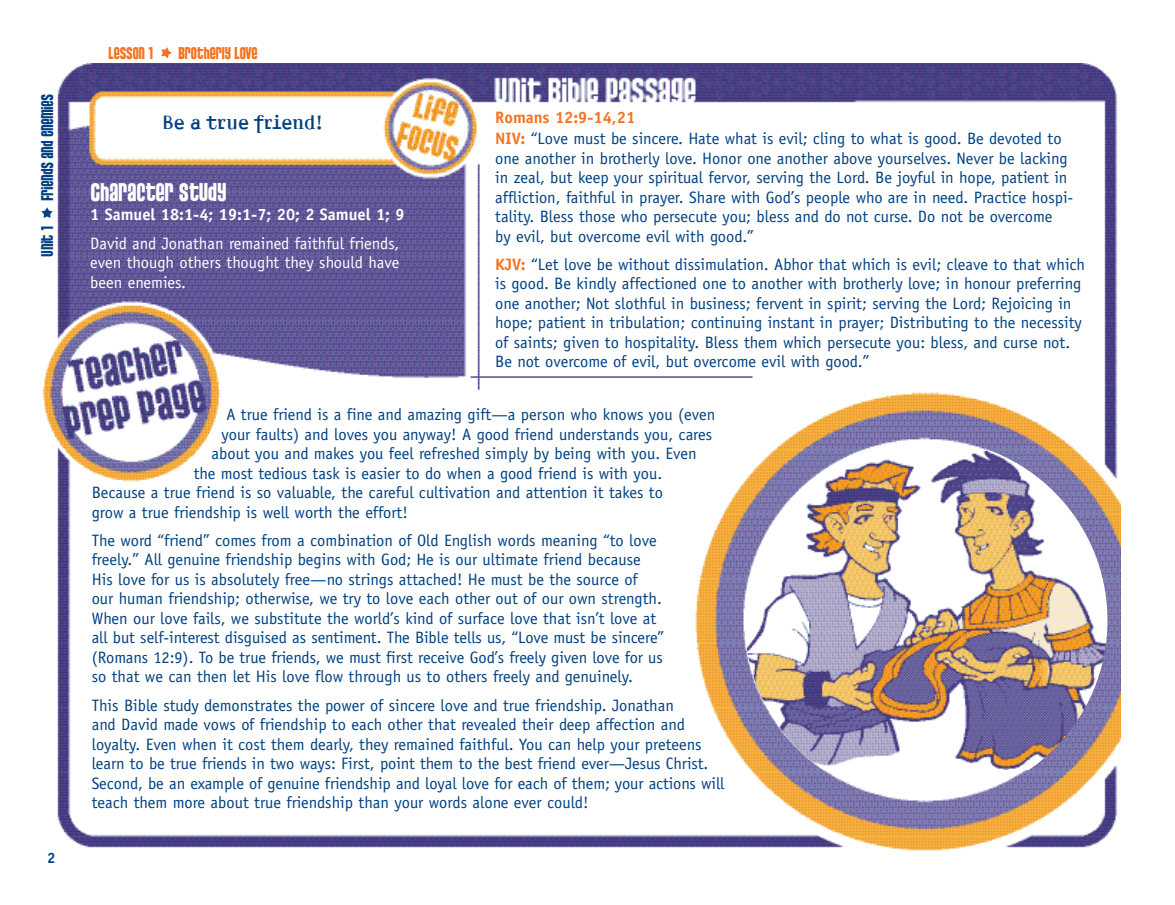
<style>
.page{position:relative;width:1175px;height:905px;background:#fff}
.page>*{position:absolute;margin:0;border:0;box-sizing:border-box;transform-origin:0 0}
.t1{font:54px "Pussycat Snickers";color:#014181}
.t2{font:54px "Pussycat Snickers";color:#f47321}
.t3{font:27px "Pussycat Snickers";color:#fff}
.t4{font:18px "Pussycat Snickers";color:#014181}
.t5{font:18px "Pussycat Snickers";color:#f47321}
.t6{font:300 18px "Amplifier";color:#014181}
.t7{font:16.5px/19.5px "Officina Sans";color:#014181}
.t8{font:16.5px/19.5px "Officina Sans";color:#fff;text-align:justify}
.t9{font:700 16.5px "Officina Sans";color:#fff}
.t10{font:700 15px "Officina Sans";color:#014181}
.s1{font-weight:700;color:#f47321}
</style>
<div class="page">
<img style="left:42px;top:63px;width:1078px;height:788px">
<img style="left:744px;top:452px;width:363px;height:318px">
<p class="t4" style="left:37px;top:201px;width:108px;rotate:-90deg">FRIENDS AND ENEMIES</p>
<h1 class="t1" style="left:14px;top:220px;width:15px;rotate:-90deg">-</h1>
<p class="t4" style="left:37px;top:257px;width:32px;rotate:-90deg">UNIT 1</p>
<p class="t10" style="left:47px;top:852px;width:10px">2</p>
<p class="t5" style="left:108px;top:43px;width:46px">LESSON 1</p>
<h1 class="t2" style="left:159px;top:20px;width:14px">-</h1>
<p class="t5" style="left:178px;top:43px;width:81px">BROTHERLY LOVE</p>
<p class="t6" style="left:162px;top:113px;width:162px">Be a true friend!</p>
<h2 class="t3" style="left:90px;top:177px;width:137px">CHARACTER STUDY</h2>
<p class="t9" style="left:90px;top:208px;width:316px">1 Samuel 18:1-4; 19:1-7; 20; 2 Samuel 1; 9</p>
<p class="t8" style="left:90px;top:234px;width:311px">David and Jonathan remained faithful friends, even though others thought they should have been enemies.</p>
<p class="t7" style="left:495px;top:108px;width:568px;line-height:21px"><span class="s1">Romans 12:9-14,21<br>NIV:</span> “Love must be sincere. Hate what is evil; cling to what is good. Be devoted to</p>
<p class="t7" style="left:495px;top:149px;width:579px">one another in brotherly love. Honor one another above yourselves. Never be lacking in zeal, but keep your spiritual fervor, serving the Lord. Be joyful in hope, patient in affliction, faithful in prayer. Share with God’s people who are in need. Practice hospi&shy;tality. Bless those who persecute you; bless and do not curse. Do not be overcome<br>by evil, but overcome evil with good.”</p>
<p class="t7" style="left:495px;top:256px;width:591px"><span class="s1">KJV:</span> “Let love be without dissimulation. Abhor that which is evil; cleave to that which is good. Be kindly affectioned one to another with brotherly love; in honour preferring one another; Not slothful in business; fervent in spirit; serving the Lord; Rejoicing in hope; patient in tribulation; continuing instant in prayer; Distributing to the necessity of saints; given to hospitality. Bless them which persecute you: bless, and curse not.<br>Be not overcome of evil, but overcome evil with good.”</p>
<p class="t7" style="left:226px;top:406px;width:490px">A true friend is a fine and amazing gift—a person who knows you (even</p>
<p class="t7" style="left:221px;top:425px;width:492px">your faults) and loves you anyway! A good friend understands you, cares</p>
<p class="t7" style="left:212px;top:445px;width:486px">about you and makes you feel refreshed simply by being with you. Even</p>
<p class="t7" style="left:194px;top:464px;width:470px">the most tedious task is easier to do when a good friend is with you.</p>
<p class="t7" style="left:92px;top:484px;width:573px">Because a true friend is so valuable, the careful cultivation and attention it takes to</p>
<p class="t7" style="left:92px;top:503px;width:317px">grow a true friendship is well worth the effort!</p>
<p class="t7" style="left:92px;top:532px;width:574px">The word “friend” comes from a combination of Old English words meaning “to love freely.” All genuine friendship begins with God; He is our ultimate friend because His love for us is absolutely free—no strings attached! He must be the source of<br>our human friendship; otherwise, we try to love each other out of our own strength.<br>When our love fails, we substitute the world’s kind of surface love that isn’t love at all but self-interest disguised as sentiment. The Bible tells us, “Love must be sincere” (Romans 12:9). To be true friends, we must first receive God’s freely given love for us so that we can then let His love flow through us to others freely and genuinely.</p>
<p class="t7" style="left:92px;top:696px;width:634px">This Bible study demonstrates the power of sincere love and true friendship. Jonathan<br>and David made vows of friendship to each other that revealed their deep affection and loyalty. Even when it cost them dearly, they remained faithful. You can help your preteens learn to be true friends in two ways: First, point them to the best friend ever—Jesus Christ.<br>Second, be an example of genuine friendship and loyal love for each of them; your actions will teach them more about true friendship than your words alone ever could!</p>
</div>
